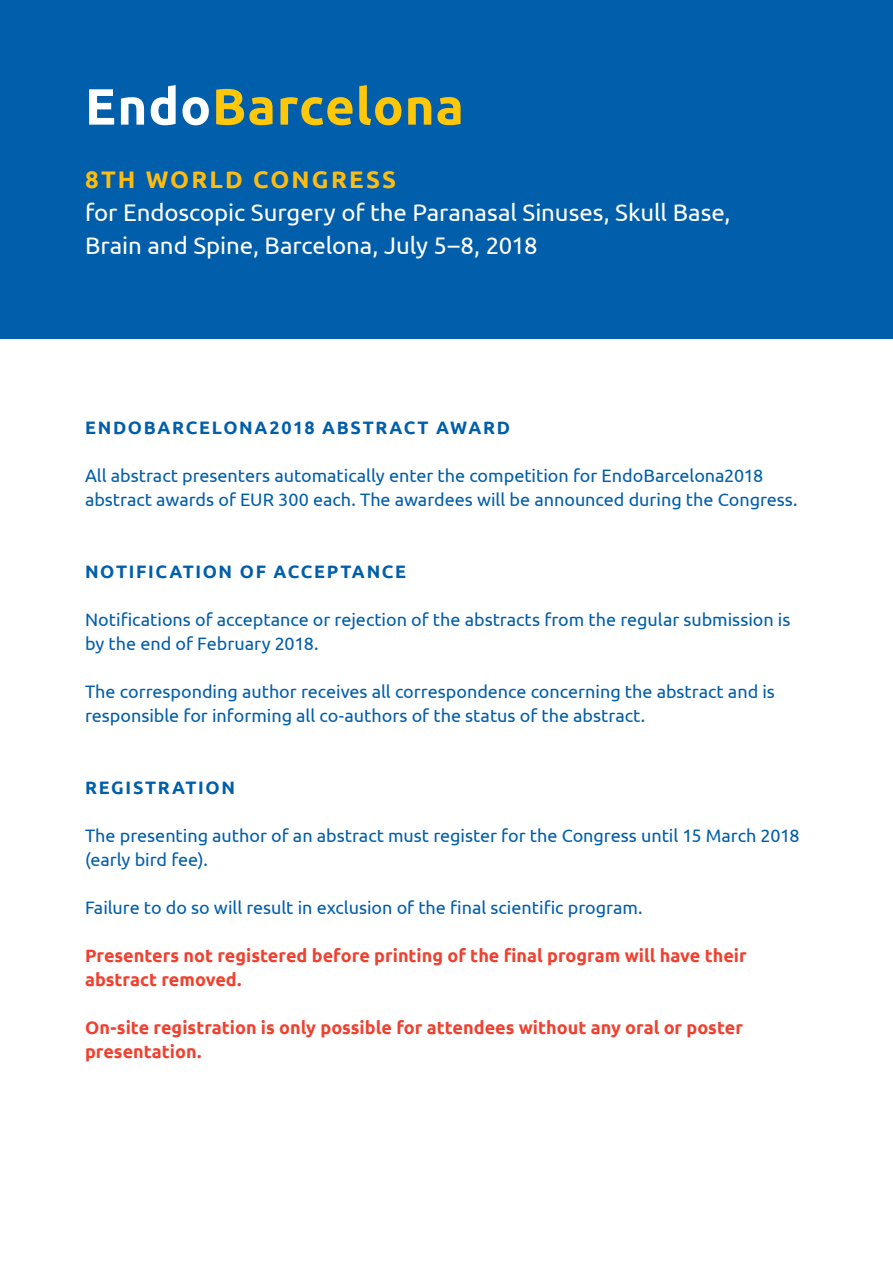
<style>
.page{position:relative;width:893px;height:1263px;background:#fff}
.page>*{position:absolute;margin:0;border:0;box-sizing:border-box;transform-origin:0 0}
.t1{font:700 51px "Ubuntu";letter-spacing:.02em;color:#ffc709}
.t2{font:24px/33px "Ubuntu";letter-spacing:-.005em;color:#fff}
.t3{font:700 24px "Ubuntu";letter-spacing:.09em;color:#febc11}
.t4{font:18px/24px "Ubuntu";color:#005eaa}
.t5{font:700 18px/24px "Ubuntu";color:#ef4130}
.t6{font:700 18px "Ubuntu";letter-spacing:.09em;color:#005eaa}
.s1{color:#fff}
</style>
<div class="page">
<div style="left:0;top:0;width:893px;height:339px;background:#005eaa"></div>
<h1 class="t1" style="left:85px;top:76px;width:380px"><span class="s1">Endo</span>Barcelona</h1>
<h2 class="t3" style="left:85px;top:165px;width:313px">8TH WORLD CONGRESS</h2>
<h2 class="t2" style="left:85px;top:195px;width:647px">for Endoscopic Surgery of the Paranasal Sinuses, Skull Base,<br>Brain and Spine, Barcelona, July 5–8, 2018</h2>
<p class="t6" style="left:85px;top:416px;width:28px">Endo</p>
<p class="t6" style="left:144px;top:416px;width:29px">Barcelona</p>
<p class="t6" style="left:270px;top:416px;width:67px">2018 abstract</p>
<p class="t6" style="left:436px;top:416px;width:16px">award</p>
<p class="t4" style="left:85px;top:463px;width:714px">All abstract presenters automatically enter the competition for EndoBarcelona2018 abstract awards of EUR 300 each. The awardees will be announced during the Congress.</p>
<p class="t6" style="left:85px;top:560px;width:27px">Noti</p>
<p class="t6" style="left:136px;top:560px;width:25px">fication</p>
<p class="t6" style="left:240px;top:560px;width:48px">o f acceptance</p>
<p class="t4" style="left:85px;top:607px;width:707px">Notifications of acceptance or rejection of the abstracts from the regular submission is by the end of February 2018.</p>
<p class="t4" style="left:85px;top:679px;width:691px">The corresponding author receives all correspondence concerning the abstract and is responsible for informing all co-authors of the status of the abstract.</p>
<p class="t6" style="left:85px;top:776px;width:27px">Registration</p>
<p class="t4" style="left:85px;top:823px;width:716px">The presenting author of an abstract must register for the Congress until 15 March 2018 (early bird fee).</p>
<p class="t4" style="left:85px;top:895px;width:559px">Failure to do so will result in exclusion of the final scientific program.</p>
<p class="t5" style="left:85px;top:943px;width:663px">Presenters not registered before printing of the final program will have their abstract removed.</p>
<p class="t5" style="left:85px;top:1015px;width:659px">On-site registration is only possible for attendees without any oral or poster presentation.</p>
</div>
